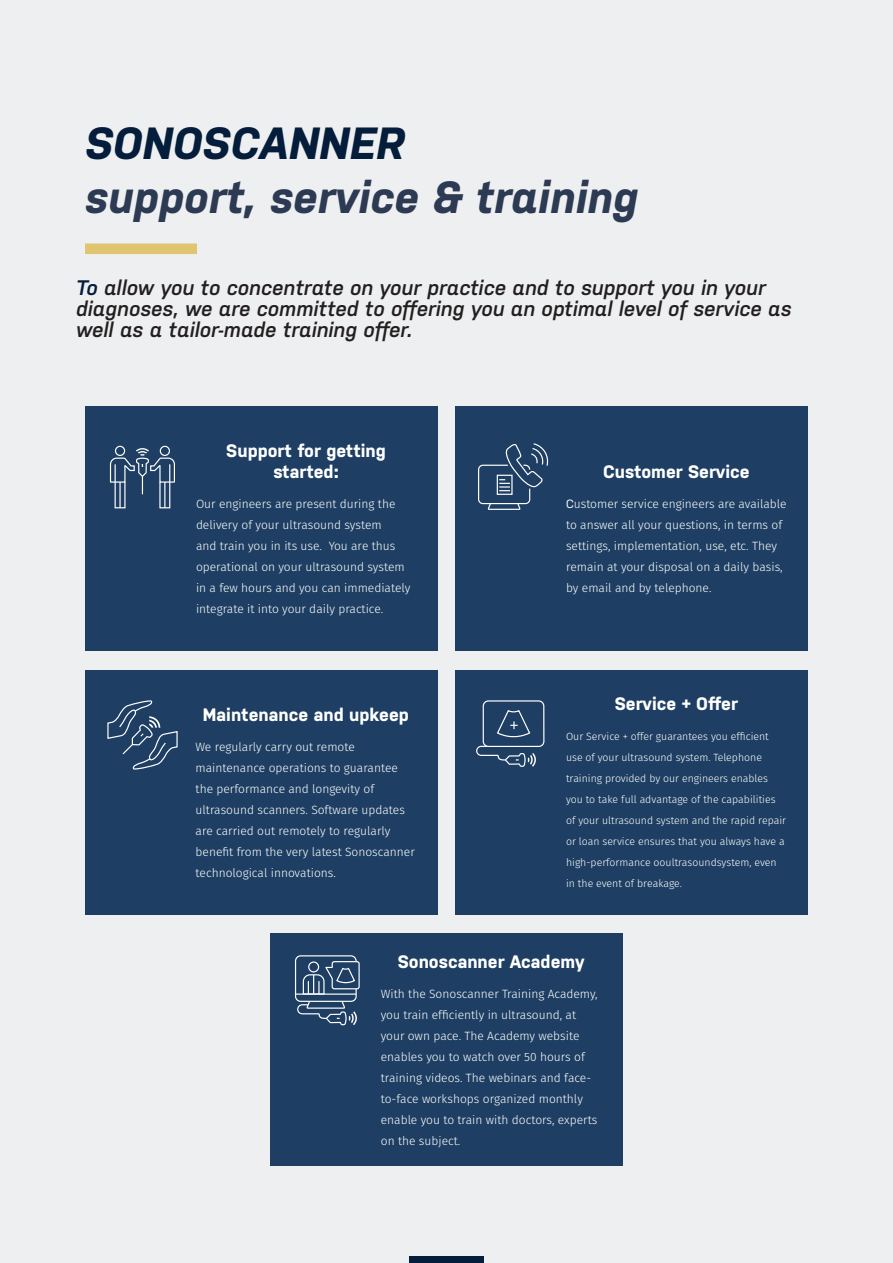
<style>
.page{position:relative;width:893px;height:1263px;background:#eeeff0}
.page>*{position:absolute;margin:0;border:0;box-sizing:border-box;transform-origin:0 0}
.t1{font:italic 700 45px "Nudista";color:#2d3a53}
.t2{font:italic 700 45px "Nudista";color:#031d3b}
.t3{font:italic 600 21px/21px "Nudista";color:#231f20}
.t4{font:700 18px/21px "Nudista";color:#fff;text-align:center}
.t5{font:300 12px/21px "Fira Sans";color:#fff}
.t6{font:300 10.5px/21px "Fira Sans";color:#fff}
.s1{color:#031d3b}
.s2{font-family:"Nudista";font-weight:400}
</style>
<div class="page">
<div style="left:409px;top:1257px;width:75px;height:6px;background:#031d3b"></div>
<div style="left:455px;top:406px;width:353px;height:245px;background:#1e3f63"></div>
<div style="left:85px;top:670px;width:352px;height:245px;background:#1e3f63"></div>
<div style="left:85px;top:406px;width:352px;height:245px;background:#1e3f63"></div>
<div style="left:455px;top:670px;width:353px;height:245px;background:#1e3f63"></div>
<div style="left:270px;top:933px;width:353px;height:233px;background:#1e3f63"></div>
<div style="left:85px;top:244px;width:112px;height:10px;background:#e1c470"></div>
<svg style="left:478px;top:443px;width:70px;height:67px"></svg>
<div style="left:115px;top:446px;width:10px;height:10px;border:1px solid #fff;border-radius:50%"></div>
<div style="left:160px;top:446px;width:10px;height:10px;border:1px solid #fff;border-radius:50%"></div>
<svg style="left:109px;top:448px;width:66px;height:61px"></svg>
<svg style="left:107px;top:700px;width:71px;height:70px"></svg>
<div style="left:483px;top:700px;width:61px;height:47px;border:1px solid #fff;border-radius:5px"></div>
<svg style="left:476px;top:745px;width:60px;height:22px"></svg>
<svg style="left:497px;top:710px;width:34px;height:28px"></svg>
<div style="left:295px;top:955px;width:62px;height:47px;border:1px solid #fff;border-radius:5px"></div>
<hr style="left:296px;top:993px;width:60px;height:2px;background:#fff">
<svg style="left:297px;top:960px;width:63px;height:66px"></svg>
<h1 class="t2" style="left:85px;top:110px;width:321px">SONOSCANNER</h1>
<h1 class="t1" style="left:85px;top:164px;width:555px">support, service &amp; training</h1>
<h2 class="t3" style="left:76px;top:276px;width:717px"><span class="s1">To</span> allow you to concentrate on your practice and to support you in your diagnoses, we are committed to offering you an optimal level of service as well as a tailor-made training offer.</h2>
<h3 class="t4" style="left:226px;top:439px;width:161px">Support for getting started:</h3>
<p class="t5" style="left:196px;top:493px;width:216px">Our engineers are present during the delivery of your ultrasound system<br>and train you in its use. You are thus operational on your ultrasound system in a few hours and you can immediately integrate it into your daily practice.</p>
<h3 class="t4" style="left:203px;top:702px;width:207px">Maintenance and upkeep</h3>
<p class="t5" style="left:196px;top:736px;width:221px">We regularly carry out remote maintenance operations to guarantee the performance and longevity of ultrasound scanners. Software updates are carried out remotely to regularly benefit from the very latest Sonoscanner technological innovations.</p>
<h3 class="t4" style="left:603px;top:460px;width:148px">Customer Service</h3>
<p class="t5" style="left:566px;top:493px;width:222px"><span class="s2">C</span>ustomer service engineers are available to answer all your questions, in terms of settings, implementation, use, etc. They remain at your disposal on a daily basis, by email and by telephone.</p>
<h3 class="t4" style="left:615px;top:692px;width:124px">Service + Offer</h3>
<p class="t6" style="left:566px;top:726px;width:222px">Our Service + offer guarantees you efficient use of your ultrasound system. Telephone training provided by our engineers enables you to take full advantage of the capabilities of your ultrasound system and the rapid repair or loan service ensures that you always have a high-performance ooultrasoundsystem, even in the event of breakage.</p>
<h3 class="t4" style="left:398px;top:950px;width:188px">Sonoscanner Academy</h3>
<p class="t5" style="left:381px;top:983px;width:218px">With the Sonoscanner Training Academy, you train efficiently in ultrasound, at your own pace. The Academy website enables you to watch over 50 hours of training videos. The webinars and face&shy;to-face workshops organized monthly enable you to train with doctors, experts on the subject.</p>
</div>
